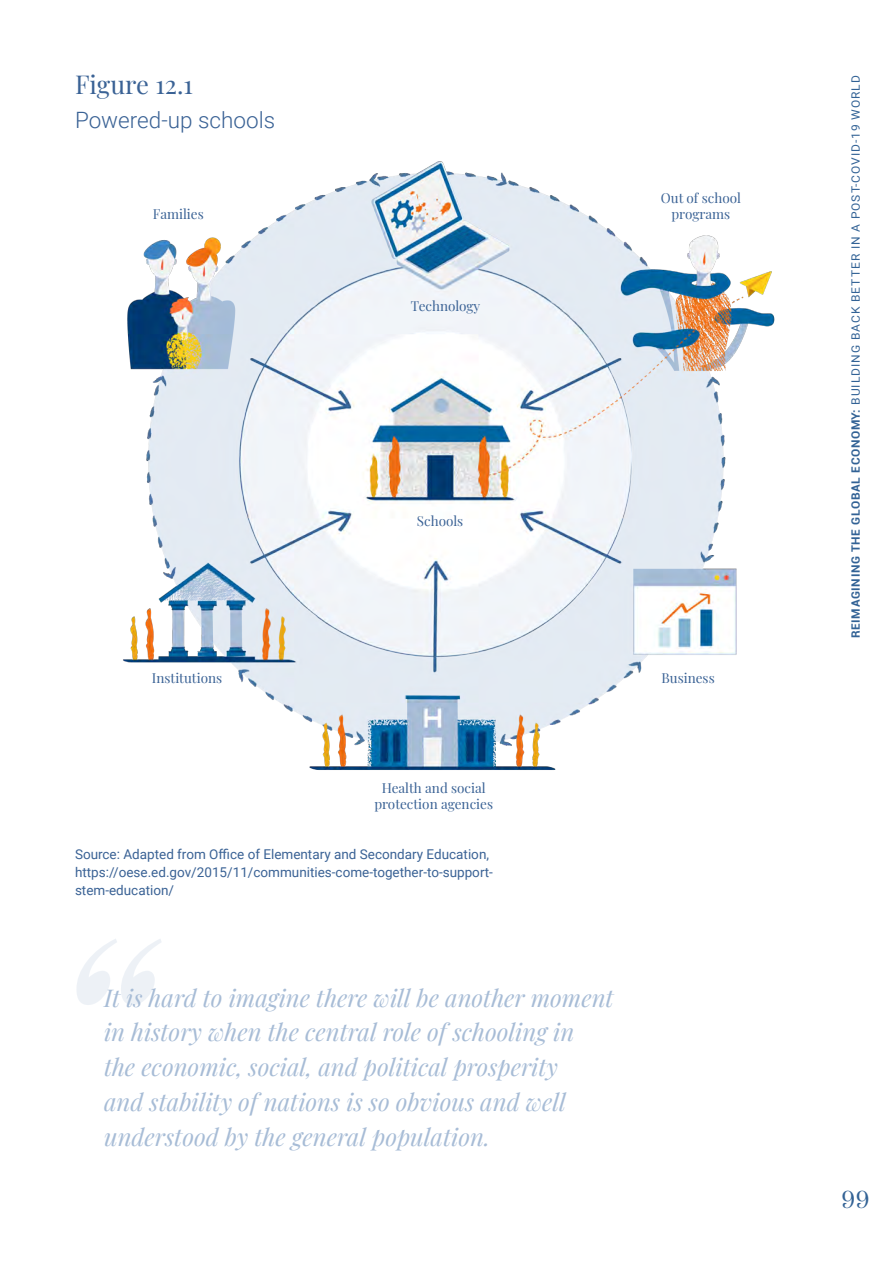
<style>
.page{position:relative;width:893px;height:1263px;background:#fff}
.page>*{position:absolute;margin:0;border:0;box-sizing:border-box;transform-origin:0 0}
.t1{font:italic 268.35px "Playfair Display";color:#a7bcd6}
.FIGURES_H1{font:25.5px "Playfair Display";color:#3a6295}
.t2{font:24.45px "Domaine Disp Nar";color:#326295;scale:1.04 1}
.t3{font:italic 24px/34.8px "Playfair Display";color:#a7bcd6}
.FIGURES_H1-2{font:300 22.5px "Roboto";color:#3a6295}
.ENDNOTES{font:13.5px/18px "Roboto";color:#3a6295}
.TESTO{font:13.5px/16.2px "Playfair Display";color:#3a6295;text-align:center}
.t4{font:11.55px "Roboto";letter-spacing:.085em;color:#326295;scale:1.04 1}
.s1{font-weight:700}
</style>
<div class="page">
<img style="left:123px;top:161px;width:652px;height:609px">
<p class="FIGURES_H1" style="left:75px;top:65px;width:119px">Figure 12.1</p>
<p class="FIGURES_H1-2" style="left:75px;top:104px;width:202px">Powered-up schools</p>
<p class="TESTO" style="left:153px;top:204px;width:52px">Families</p>
<p class="TESTO" style="left:411px;top:297px;width:71px">Technology</p>
<p class="TESTO" style="left:417px;top:512px;width:48px">Schools</p>
<p class="TESTO" style="left:661px;top:188px;width:82px">Out of school programs</p>
<p class="TESTO" style="left:152px;top:668px;width:72px">Institutions</p>
<p class="TESTO" style="left:661px;top:668px;width:55px">Business</p>
<p class="TESTO" style="left:374px;top:778px;width:120px">Health and social protection agencies</p>
<p class="ENDNOTES" style="left:75px;top:845px;width:420px">Source: Adapted from Office of Elementary and Secondary Education, https://oese.ed.gov/2015/11/communities-come-together-to-support&shy;stem-education/</p>
<h1 class="t1" style="left:43px;top:825px;width:109px">“</h1>
<p class="t3" style="left:104px;top:978px;width:511px">It is hard to imagine there will be another moment in history when the central role of schooling in<br>the economic, social, and political prosperity<br>and stability of nations is so obvious and well</p>
<p class="t3" style="left:104px;top:1117px;width:387px">understood by the general population.</p>
<p class="t4" style="left:848px;top:638px;width:543px;rotate:-90deg"><span class="s1">REIMAGINING THE GLOBAL ECONOMY:</span> BUILDING BACK BETTER IN A POST-COVID-19 WORLD</p>
<p class="t2" style="left:842px;top:1185px;width:28px">99</p>
</div>
